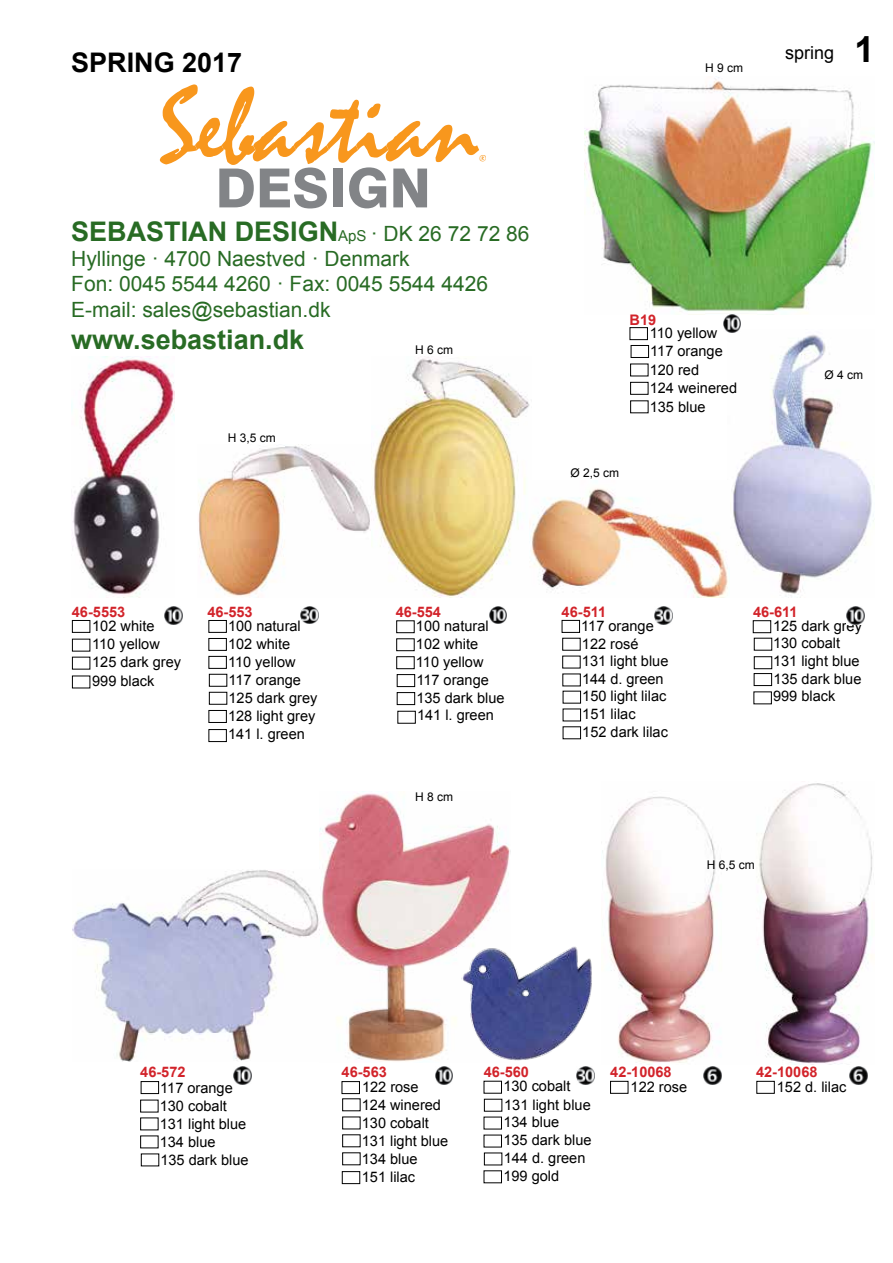
<style>
.page{position:relative;width:893px;height:1263px;background:#fff}
.page>*{position:absolute;margin:0;border:0;box-sizing:border-box;transform-origin:0 0}
.t1{font:108px "Mistral";color:#f8971d}
.t2{font:800 54px "Swiss 721 BT";color:#828487}
.t3{font:700 27px "Arial";color:#286b24}
.t4{font:700 27px "Arial";color:#000}
.t5{font:21px/25.2px "Arial";color:#286b24}
.t6{font:18px "Arial";color:#000}
.t7{font:14.55px/17.9px "Arial";color:#000}
.t8{font:700 14.55px "Arial";color:#d2232a}
.t9{font:12px "Arial";color:#000}
.t10{font:9px "Mistral";color:#f8971d}
.s1{font-weight:400;font-size:15px}
.s2{font-weight:400;font-size:21px}
.s3{font-weight:700;font-size:36px}
</style>
<div class="page">
<img style="left:728px;top:332px;width:146px;height:264px">
<img style="left:435px;top:1067px;width:18px;height:17px">
<img style="left:577px;top:1067px;width:17px;height:17px">
<img style="left:71px;top:356px;width:103px;height:241px">
<img style="left:165px;top:606px;width:18px;height:18px">
<div style="left:72px;top:620px;width:18px;height:13px;border:1px solid #000"></div>
<div style="left:209px;top:692px;width:18px;height:13px;border:1px solid #000"></div>
<div style="left:208px;top:638px;width:19px;height:13px;border:1px solid #000"></div>
<div style="left:208px;top:620px;width:19px;height:13px;border:1px solid #000"></div>
<div style="left:208px;top:656px;width:19px;height:13px;border:1px solid #000"></div>
<div style="left:209px;top:674px;width:18px;height:13px;border:1px solid #000"></div>
<img style="left:301px;top:606px;width:17px;height:18px">
<img style="left:489px;top:606px;width:18px;height:18px">
<div style="left:397px;top:692px;width:18px;height:13px;border:1px solid #000"></div>
<div style="left:396px;top:638px;width:19px;height:13px;border:1px solid #000"></div>
<div style="left:396px;top:620px;width:19px;height:13px;border:1px solid #000"></div>
<div style="left:396px;top:656px;width:19px;height:13px;border:1px solid #000"></div>
<div style="left:397px;top:674px;width:18px;height:13px;border:1px solid #000"></div>
<img style="left:655px;top:606px;width:17px;height:18px">
<div style="left:754px;top:656px;width:18px;height:13px;border:1px solid #000"></div>
<div style="left:754px;top:673px;width:18px;height:13px;border:1px solid #000"></div>
<div style="left:562px;top:620px;width:18px;height:13px;border:1px solid #000"></div>
<img style="left:602px;top:783px;width:271px;height:282px">
<div style="left:610px;top:1081px;width:18px;height:13px;border:1px solid #000"></div>
<img style="left:704px;top:1067px;width:17px;height:17px">
<div style="left:753px;top:620px;width:18px;height:13px;border:1px solid #000"></div>
<img style="left:846px;top:606px;width:18px;height:18px">
<div style="left:342px;top:1171px;width:18px;height:13px;border:1px solid #000"></div>
<div style="left:208px;top:729px;width:19px;height:13px;border:1px solid #000"></div>
<img style="left:198px;top:444px;width:172px;height:153px">
<img style="left:371px;top:357px;width:159px;height:241px">
<img style="left:529px;top:481px;width:201px;height:116px">
<img style="left:320px;top:791px;width:191px;height:271px">
<img style="left:461px;top:944px;width:131px;height:118px">
<img style="left:72px;top:870px;width:247px;height:192px">
<div style="left:756px;top:1081px;width:19px;height:13px;border:1px solid #000"></div>
<img style="left:850px;top:1067px;width:17px;height:17px">
<img style="left:234px;top:1067px;width:17px;height:17px">
<div style="left:141px;top:1081px;width:18px;height:13px;border:1px solid #000"></div>
<div style="left:342px;top:1081px;width:18px;height:13px;border:1px solid #000"></div>
<div style="left:208px;top:710px;width:19px;height:13px;border:1px solid #000"></div>
<img style="left:585px;top:77px;width:289px;height:238px">
<img style="left:723px;top:315px;width:18px;height:17px">
<div style="left:630px;top:382px;width:18px;height:13px;border:1px solid #000"></div>
<div style="left:631px;top:345px;width:18px;height:13px;border:1px solid #000"></div>
<div style="left:630px;top:327px;width:18px;height:13px;border:1px solid #000"></div>
<h3 class="t4" style="left:71px;top:44px;width:173px">SPRING 2017</h3>
<h1 class="t1" style="left:160px;top:62px;width:321px">Sebastian</h1>
<p class="t10" style="left:479px;top:153px;width:10px">®</p>
<h2 class="t2" style="left:216px;top:155px;width:217px">DESIGN</h2>
<h3 class="t3" style="left:71px;top:214px;width:460px">SEBASTIAN DESIGN<span class="s1">ApS</span> <span class="s2">· DK 26 72 72 86</span></h3>
<h3 class="t5" style="left:71px;top:246px;width:418px">Hyllinge · 4700 Naestved · Denmark<br>Fon: 0045 5544 4260 · Fax: 0045 5544 4426<br>E-mail: sales@sebastian.dk</h3>
<h3 class="t3" style="left:71px;top:322px;width:235px">www.sebastian.dk</h3>
<p class="t9" style="left:415px;top:342px;width:40px">H 6 cm</p>
<p class="t9" style="left:228px;top:430px;width:50px">H 3,5 cm</p>
<p class="t9" style="left:705px;top:60px;width:40px">H 9 cm</p>
<p class="t8" style="left:629px;top:310px;width:28px">B19</p>
<p class="t7" style="left:650px;top:324px;width:69px">110 yellow</p>
<p class="t7" style="left:650px;top:343px;width:74px">117 orange</p>
<p class="t7" style="left:650px;top:361px;width:89px;line-height:18.5px">120 red<br>124 weinered</p>
<p class="t7" style="left:650px;top:398px;width:57px">135 blue</p>
<p class="t9" style="left:571px;top:464px;width:50px">Ø 2,5 cm</p>
<p class="t6" style="left:785px;top:41px;width:91px">spring <span class="s3">1</span></p>
<p class="t9" style="left:824px;top:367px;width:40px">Ø 4 cm</p>
<p class="t8" style="left:72px;top:602px;width:55px">46-5553</p>
<p class="t7" style="left:92px;top:635px;width:69px">110 yellow</p>
<p class="t7" style="left:92px;top:617px;width:64px">102 white</p>
<p class="t7" style="left:92px;top:653px;width:90px">125 dark grey</p>
<p class="t7" style="left:92px;top:672px;width:64px">999 black</p>
<p class="t8" style="left:207px;top:602px;width:47px">46-553</p>
<p class="t7" style="left:228px;top:635px;width:64px">102 white</p>
<p class="t7" style="left:228px;top:617px;width:74px">100 natural</p>
<p class="t7" style="left:228px;top:653px;width:74px">110 yellow<br>117 orange</p>
<p class="t7" style="left:229px;top:689px;width:90px">125 dark grey</p>
<p class="t8" style="left:396px;top:602px;width:47px">46-554</p>
<p class="t7" style="left:416px;top:617px;width:74px">100 natural</p>
<p class="t7" style="left:416px;top:653px;width:74px">110 yellow<br>117 orange</p>
<p class="t7" style="left:416px;top:635px;width:64px">102 white</p>
<p class="t7" style="left:416px;top:689px;width:90px">135 dark blue</p>
<p class="t8" style="left:562px;top:602px;width:46px">46-511</p>
<p class="t8" style="left:753px;top:602px;width:46px">46-611</p>
<p class="t7" style="left:581px;top:617px;width:74px">117 orange<br>122 rosé</p>
<p class="t7" style="left:582px;top:670px;width:83px">144 d. green</p>
<p class="t7" style="left:773px;top:617px;width:90px">125 dark grey</p>
<p class="t7" style="left:773px;top:634px;width:90px">130 cobalt<br>131 light blue<br>135 dark blue</p>
<p class="t7" style="left:582px;top:652px;width:88px">131 light blue</p>
<p class="t7" style="left:582px;top:687px;width:86px">150 light lilac</p>
<p class="t7" style="left:773px;top:687px;width:64px">999 black</p>
<p class="t7" style="left:228px;top:707px;width:89px">128 light grey</p>
<p class="t7" style="left:582px;top:705px;width:87px">151 lilac<br>152 dark lilac</p>
<p class="t7" style="left:417px;top:706px;width:78px">141 l. green</p>
<p class="t7" style="left:228px;top:725px;width:78px">141 l. green</p>
<p class="t9" style="left:415px;top:789px;width:40px">H 8 cm</p>
<p class="t9" style="left:707px;top:857px;width:50px">H 6,5 cm</p>
<p class="t8" style="left:140px;top:1062px;width:47px">46-572</p>
<p class="t7" style="left:160px;top:1097px;width:69px">130 cobalt</p>
<p class="t7" style="left:160px;top:1133px;width:57px">134 blue</p>
<p class="t8" style="left:342px;top:1062px;width:47px">46-563</p>
<p class="t7" style="left:362px;top:1114px;width:69px">130 cobalt</p>
<p class="t7" style="left:362px;top:1150px;width:57px">134 blue</p>
<p class="t7" style="left:160px;top:1079px;width:74px">117 orange</p>
<p class="t7" style="left:362px;top:1078px;width:58px">122 rose</p>
<p class="t7" style="left:362px;top:1096px;width:81px">124 winered</p>
<p class="t7" style="left:160px;top:1115px;width:88px">131 light blue</p>
<p class="t7" style="left:362px;top:1132px;width:88px">131 light blue</p>
<p class="t7" style="left:160px;top:1151px;width:90px">135 dark blue</p>
<p class="t7" style="left:362px;top:1168px;width:55px">151 lilac</p>
<p class="t8" style="left:484px;top:1062px;width:47px">46-560</p>
<p class="t7" style="left:503px;top:1077px;width:69px">130 cobalt</p>
<p class="t7" style="left:503px;top:1113px;width:57px">134 blue</p>
<p class="t7" style="left:504px;top:1149px;width:83px">144 d. green</p>
<p class="t7" style="left:504px;top:1096px;width:88px">131 light blue</p>
<p class="t7" style="left:503px;top:1131px;width:90px">135 dark blue</p>
<p class="t7" style="left:503px;top:1167px;width:57px">199 gold</p>
<p class="t8" style="left:610px;top:1062px;width:63px">42-10068</p>
<p class="t7" style="left:631px;top:1078px;width:58px">122 rose</p>
<p class="t8" style="left:756px;top:1062px;width:63px">42-10068</p>
<p class="t7" style="left:777px;top:1078px;width:71px">152 d. lilac</p>
</div>
